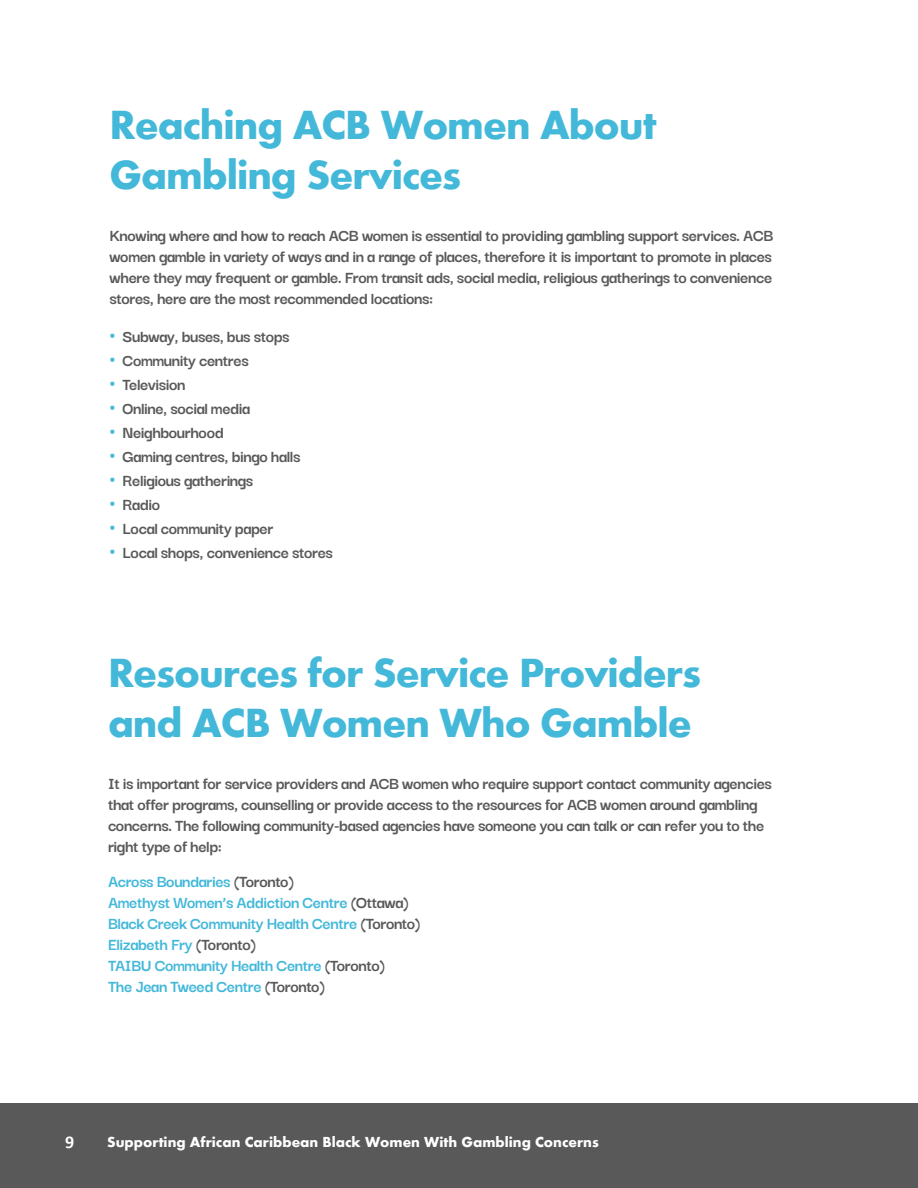
<style>
.page{position:relative;width:918px;height:1188px;background:#fff}
.page>*{position:absolute;margin:0;border:0;box-sizing:border-box;transform-origin:0 0}
.TEXT_default_sasa{font:700 42px/50.4px "Aharoni";letter-spacing:-.025em;color:#43b8d9}
.TEXT_default_sasa-2{font:700 18px/21px "Darker Grotesque";letter-spacing:-.025em;color:#595959}
.TEXT_default_sasa-3{font:700 18px "Darker Grotesque";letter-spacing:-.025em;color:#43b8d9}
.t1{font:700 18px "Calibri";color:#fff}
.t2{font:700 15px "Aharoni";color:#fff}
.s1{font-weight:900;font-size:22.5px;color:#42badc}
.s2{color:#595959}
</style>
<div class="page">
<div style="left:0;top:1103px;width:918px;height:85px;background:#595959"></div>
<p class="TEXT_default_sasa" style="left:110px;top:104px;width:549px">Reaching ACB Women About<br>Gambling Services</p>
<p class="TEXT_default_sasa-2" style="left:110px;top:224px;width:666px;text-align:justify">Knowing where and how to reach ACB women is essential to providing gambling support services. ACB women gamble in variety of ways and in a range of places, therefore it is important to promote in places where they may frequent or gamble. From transit ads, social media, religious gatherings to convenience stores, here are the most recommended locations:</p>
<p class="TEXT_default_sasa-2" style="left:110px;top:324px;width:182px"><span class="s1">•</span> Subway, buses, bus stops</p>
<p class="TEXT_default_sasa-2" style="left:110px;top:348px;width:141px"><span class="s1">•</span> Community centres</p>
<p class="TEXT_default_sasa-2" style="left:110px;top:372px;width:78px"><span class="s1">•</span> Television</p>
<p class="TEXT_default_sasa-2" style="left:110px;top:396px;width:142px"><span class="s1">•</span> Online, social media</p>
<p class="TEXT_default_sasa-2" style="left:110px;top:420px;width:116px"><span class="s1">•</span> Neighbourhood</p>
<p class="TEXT_default_sasa-2" style="left:110px;top:444px;width:192px"><span class="s1">•</span> Gaming centres, bingo halls</p>
<p class="TEXT_default_sasa-2" style="left:110px;top:468px;width:145px"><span class="s1">•</span> Religious gatherings</p>
<p class="TEXT_default_sasa-2" style="left:110px;top:492px;width:52px"><span class="s1">•</span> Radio</p>
<p class="TEXT_default_sasa-2" style="left:110px;top:516px;width:165px"><span class="s1">•</span> Local community paper</p>
<p class="TEXT_default_sasa-2" style="left:110px;top:540px;width:225px"><span class="s1">•</span> Local shops, convenience stores</p>
<p class="TEXT_default_sasa" style="left:108px;top:651px;width:594px">Resources for Service Providers and ACB Women Who Gamble</p>
<p class="TEXT_default_sasa-2" style="left:108px;top:772px;width:666px">It is important for service providers and ACB women who require support contact community agencies that offer programs, counselling or provide access to the resources for ACB women around gambling concerns. The following community-based agencies have someone you can talk or can refer you to the right type of help:</p>
<p class="TEXT_default_sasa-3" style="left:108px;top:867px;width:188px">Across Boundaries <span class="s2">(Toronto)</span></p>
<p class="TEXT_default_sasa-3" style="left:108px;top:888px;width:302px">Amethyst Women’s Addiction Centre <span class="s2">(Ottawa)</span></p>
<p class="TEXT_default_sasa-3" style="left:108px;top:909px;width:314px">Black Creek Community Health Centre <span class="s2">(Toronto)</span></p>
<p class="TEXT_default_sasa-3" style="left:108px;top:930px;width:150px">Elizabeth Fry <span class="s2">(Toronto)</span></p>
<p class="TEXT_default_sasa-3" style="left:108px;top:951px;width:279px">TAIBU Community Health Centre <span class="s2">(Toronto)</span></p>
<p class="TEXT_default_sasa-3" style="left:108px;top:972px;width:219px">The Jean Tweed Centre <span class="s2">(Toronto)</span></p>
<p class="t1" style="left:65px;top:1129px;width:11px">9</p>
<p class="t2" style="left:107px;top:1136px;width:493px">Supporting African Caribbean Black Women With Gambling Concerns</p>
</div>
